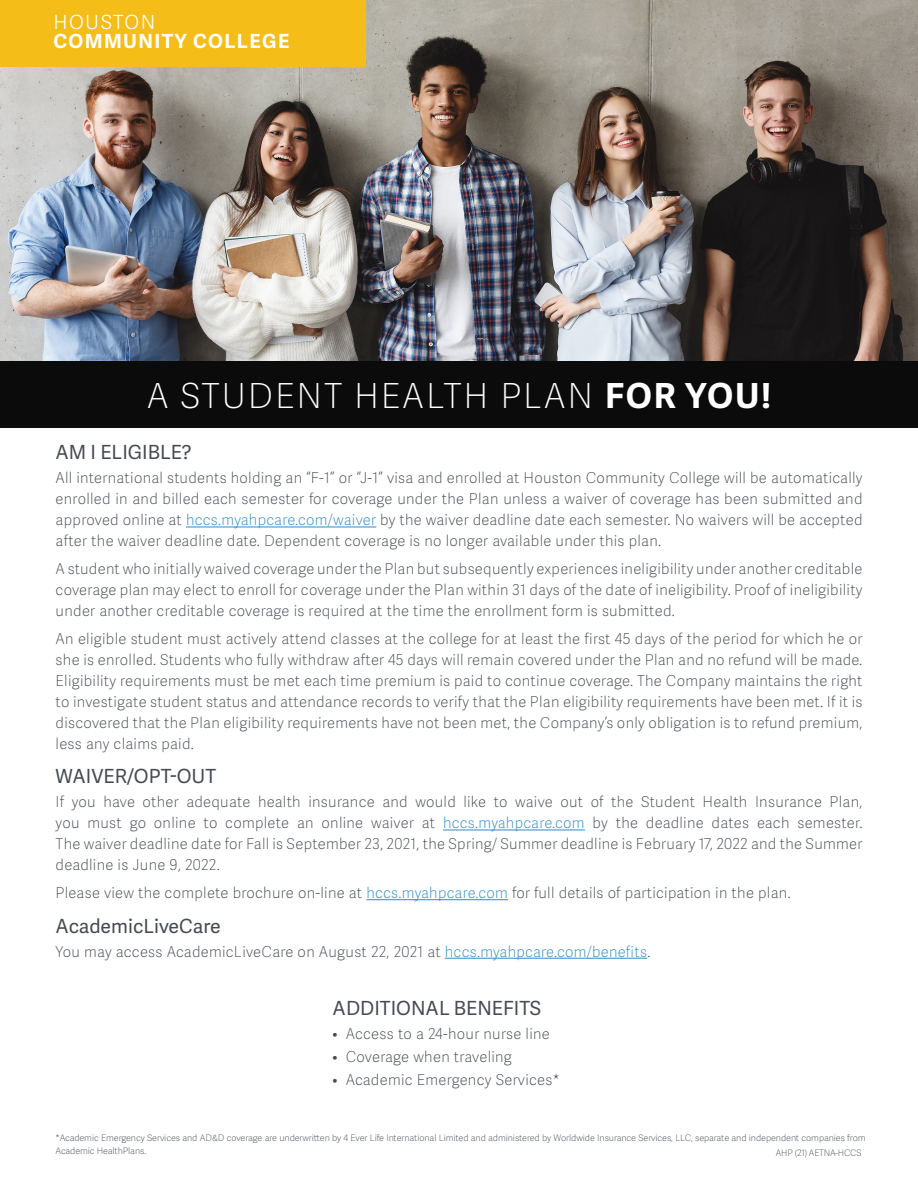
<style>
.page{position:relative;width:918px;height:1188px;background:#fff}
.page>*{position:absolute;margin:0;border:0;box-sizing:border-box;transform-origin:0 0}
.t1{font:100 34.5px "Adelle Sans";letter-spacing:.05em;color:#fff}
.t2{font:19.5px "Adelle Sans";color:#464b54}
.t3{font:700 19.5px/19.5px "Adelle Sans";letter-spacing:.075em;color:#fff}
.regtext{font:100 15px/21px "Adelle Sans";letter-spacing:.02em;color:#464b54;text-align:justify}
.t4{font:100 9px/13.5px "Adelle Sans";letter-spacing:-.01em;color:#464b54}
.s1{font-weight:300}
.s2{font-weight:700}
.s3{color:#2a8ccb}
</style>
<div class="page">
<img style="left:0;top:0;width:918px;height:361px">
<div style="left:0;top:361px;width:918px;height:67px;background:#0a0b0a"></div>
<div style="left:0;top:0;width:366px;height:67px;background:#f5bd17"></div>
<hr style="left:186px;top:527px;width:190px;height:1px;background:#2a8ccb">
<hr style="left:443px;top:830px;width:142px;height:1px;background:#2a8ccb">
<hr style="left:366px;top:899px;width:142px;height:1px;background:#2a8ccb">
<hr style="left:445px;top:958px;width:202px;height:1px;background:#2a8ccb">
<p class="t3" style="left:53px;top:11px;width:238px"><span class="s1">HOUSTON<br></span>COMMUNITY COLLEGE</p>
<p class="t1" style="left:147px;top:371px;width:626px">A STUDENT HEALTH PLAN <span class="s2">FOR YOU!</span></p>
<p class="t2" style="left:56px;top:439px;width:138px">AM I ELIGIBLE?</p>
<p class="regtext" style="left:56px;top:467px;width:809px">All international students holding an “F-1” or “J-1” visa and enrolled at Houston Community College will be automatically enrolled in and billed each semester for coverage under the Plan unless a waiver of coverage has been submitted and approved online at <span class="s3">hccs.myahpcare.com/waiver</span> by the waiver deadline date each semester. No waivers will be accepted after the waiver deadline date. Dependent coverage is no longer available under this plan.</p>
<p class="regtext" style="left:56px;top:558px;width:808px">A student who initially waived coverage under the Plan but subsequently experiences ineligibility under another creditable coverage plan may elect to enroll for coverage under the Plan within 31 days of the date of ineligibility. Proof of ineligibility under another creditable coverage is required at the time the enrollment form is submitted.</p>
<p class="regtext" style="left:56px;top:628px;width:808px">An eligible student must actively attend classes at the college for at least the first 45 days of the period for which he or she is enrolled. Students who fully withdraw after 45 days will remain covered under the Plan and no refund will be made.<br>Eligibility requirements must be met each time premium is paid to continue coverage. The Company maintains the right to investigate student status and attendance records to verify that the Plan eligibility requirements have been met. If it is discovered that the Plan eligibility requirements have not been met, the Company’s only obligation is to refund premium, less any claims paid.</p>
<p class="t2" style="left:56px;top:763px;width:162px">WAIVER/OPT-OUT</p>
<p class="regtext" style="left:56px;top:791px;width:808px">If you have other adequate health insurance and would like to waive out of the Student Health Insurance Plan, you must go online to complete an online waiver at <span class="s3">hccs.myahpcare.com</span> by the deadline dates each semester.<br>The waiver deadline date for Fall is September 23, 2021, the Spring/ Summer deadline is February 17, 2022 and the Summer deadline is June 9, 2022.</p>
<p class="regtext" style="left:56px;top:882px;width:737px">Please view the complete brochure on-line at <span class="s3">hccs.myahpcare.com</span> for full details of participation in the plan.</p>
<p class="t2" style="left:56px;top:912px;width:167px">AcademicLiveCare</p>
<p class="regtext" style="left:56px;top:940px;width:596px">You may access AcademicLiveCare on August 22, 2021 at <span class="s3">hccs.myahpcare.com/benefits</span>.</p>
<p class="t2" style="left:333px;top:995px;width:210px">ADDITIONAL BENEFITS</p>
<p class="regtext" style="left:333px;top:1022px;width:219px">• Access to a 24-hour nurse line</p>
<p class="regtext" style="left:333px;top:1046px;width:181px">• Coverage when traveling</p>
<p class="regtext" style="left:333px;top:1069px;width:228px">• Academic Emergency Services*</p>
<p class="t4" style="left:56px;top:1131px;width:812px">*Academic Emergency Services and AD&amp;D coverage are underwritten by 4 Ever Life International Limited and administered by Worldwide Insurance Services, LLC, separate and independent companies from<br>Academic HealthPlans.</p>
<p class="t4" style="left:776px;top:1146px;width:87px">AHP (21) AETNA-HCCS</p>
</div>
